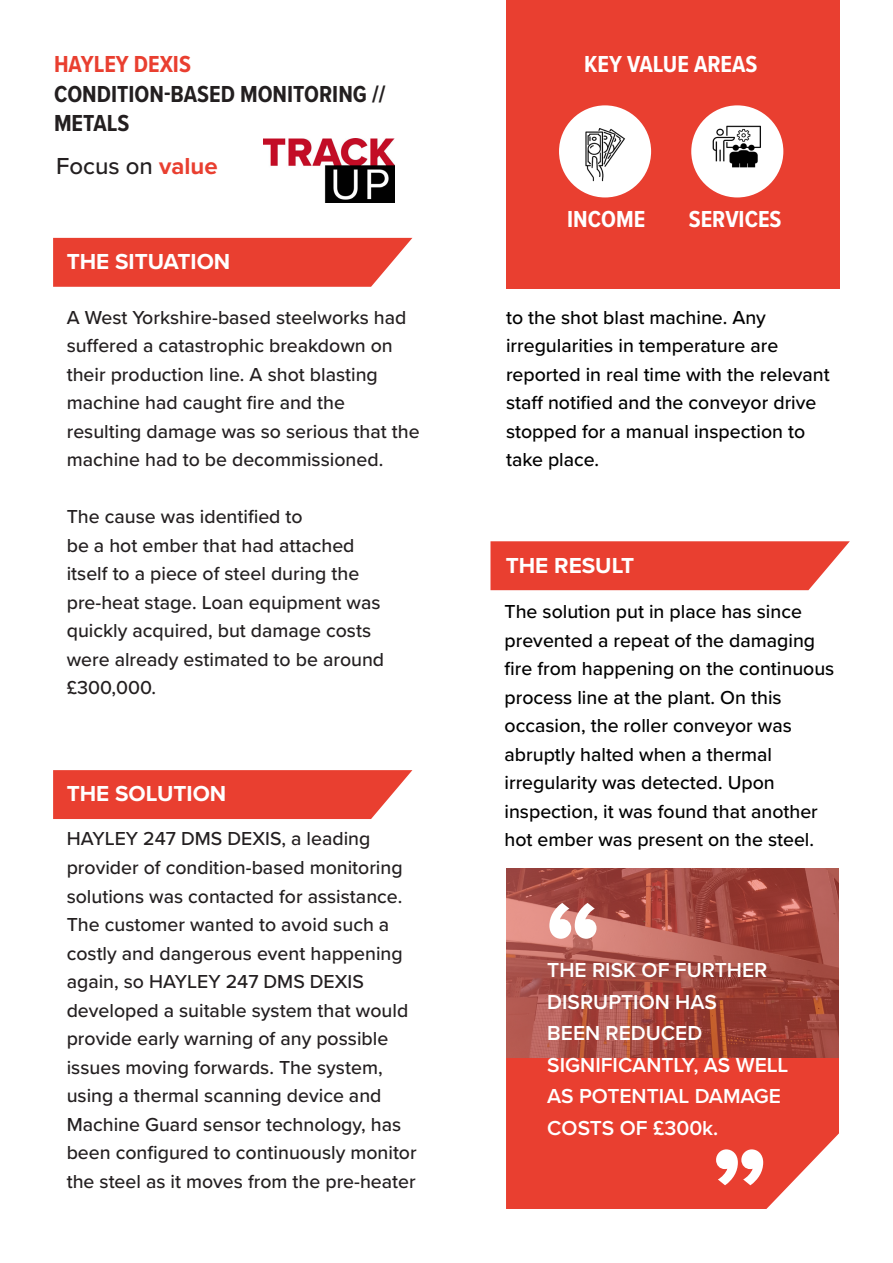
<style>
.page{position:relative;width:893px;height:1263px;background:#fff}
.page>*{position:absolute;margin:0;border:0;box-sizing:border-box;transform-origin:0 0}
.t1{font:112.5px "Proxima Nova Extrabld";color:#fff}
.t2{font:700 24px "Proxima Nova Cond";color:#231f20}
.t3{font:700 24px "Proxima Nova Cond";color:#fff}
.t4{font:500 24px "Proxima Nova";color:#231f20}
.t5{font:700 24px "Proxima Nova Cond";color:#e93f30}
.t6{font:700 22.5px "Proxima Nova";color:#fff}
.t7{font:600 21px/31.5px "Proxima Nova";color:#fff}
.t8{font:500 19.5px/28.5px "Proxima Nova";color:#231f20}
.t9{font:500 19.5px/28.5px "Proxima Nova";color:#000}
.s1{font-weight:700;color:#e93f30}
</style>
<div class="page">
<div style="left:506px;top:0;width:334px;height:289px;background:#e93f30"></div>
<svg style="left:490px;top:541px;width:360px;height:49px;background:#ea4b3d"></svg>
<svg style="left:53px;top:770px;width:359px;height:49px;background:#ea4a3c"></svg>
<svg style="left:53px;top:238px;width:359px;height:49px;background:#ea4a3c"></svg>
<div style="left:506px;top:1057px;width:333px;height:152px;background:#e93f30"></div>
<svg style="left:506px;top:868px;width:333px;height:189px;background:#a84f46"></svg>
<div style="left:559px;top:105px;width:92px;height:92px;background:#fff;border-radius:50%"></div>
<img style="left:568px;top:116px;width:69px;height:66px">
<div style="left:691px;top:105px;width:92px;height:92px;background:#fff;border-radius:50%"></div>
<img style="left:704px;top:116px;width:66px;height:52px">
<img style="left:264px;top:138px;width:131px;height:65px">
<p class="t5" style="left:54px;top:46px;width:138px">HAYLEY DEXIS</p>
<p class="t2" style="left:54px;top:76px;width:333px">CONDITION-BASED MONITORING //</p>
<p class="t2" style="left:54px;top:105px;width:77px">METALS</p>
<p class="t4" style="left:56px;top:148px;width:163px">Focus on <span class="s1">value</span></p>
<p class="t6" style="left:67px;top:245px;width:165px">THE SITUATION</p>
<p class="t8" style="left:67px;top:302px;width:354px">A West Yorkshire-based steelworks had suffered a catastrophic breakdown on their production line. A shot blasting machine had caught fire and the resulting damage was so serious that the machine had to be decommissioned.</p>
<p class="t8" style="left:67px;top:502px;width:237px">The cause was identified to</p>
<p class="t8" style="left:67px;top:530px;width:319px">be a hot ember that had attached itself to a piece of steel during the pre-heat stage. Loan equipment was quickly acquired, but damage costs were already estimated to be around £300,000.</p>
<p class="t6" style="left:67px;top:776px;width:161px">THE SOLUTION</p>
<p class="t8" style="left:67px;top:824px;width:351px">HAYLEY 247 DMS DEXIS, a leading provider of condition-based monitoring solutions was contacted for assistance.<br>The customer wanted to avoid such a costly and dangerous event happening again, so HAYLEY 247 DMS DEXIS developed a suitable system that would provide early warning of any possible issues moving forwards. The system, using a thermal scanning device and Machine Guard sensor technology, has been configured to continuously monitor the steel as it moves from the pre-heater</p>
<p class="t3" style="left:584px;top:46px;width:175px">KEY VALUE AREAS</p>
<p class="t3" style="left:567px;top:201px;width:80px">INCOME</p>
<p class="t3" style="left:689px;top:201px;width:94px">SERVICES</p>
<p class="t9" style="left:506px;top:302px;width:325px">to the shot blast machine. Any irregularities in temperature are reported in real time with the relevant staff notified and the conveyor drive stopped for a manual inspection to take place.</p>
<p class="t6" style="left:506px;top:549px;width:130px">THE RESULT</p>
<p class="t9" style="left:504px;top:597px;width:331px">The solution put in place has since prevented a repeat of the damaging fire from happening on the continuous process line at the plant. On this occasion, the roller conveyor was abruptly halted when a thermal irregularity was detected. Upon inspection, it was found that another hot ember was present on the steel.</p>
<p class="t1" style="left:546px;top:858px;width:57px">“</p>
<p class="t7" style="left:547px;top:954px;width:243px">THE RISK OF FURTHER<br>DISRUPTION HAS<br>BEEN REDUCED<br>SIGNIFICANTLY, AS WELL<br>AS POTENTIAL DAMAGE<br>COSTS OF £300k.</p>
<p class="t1" style="left:767px;top:1230px;width:57px;rotate:-180deg">“</p>
</div>
